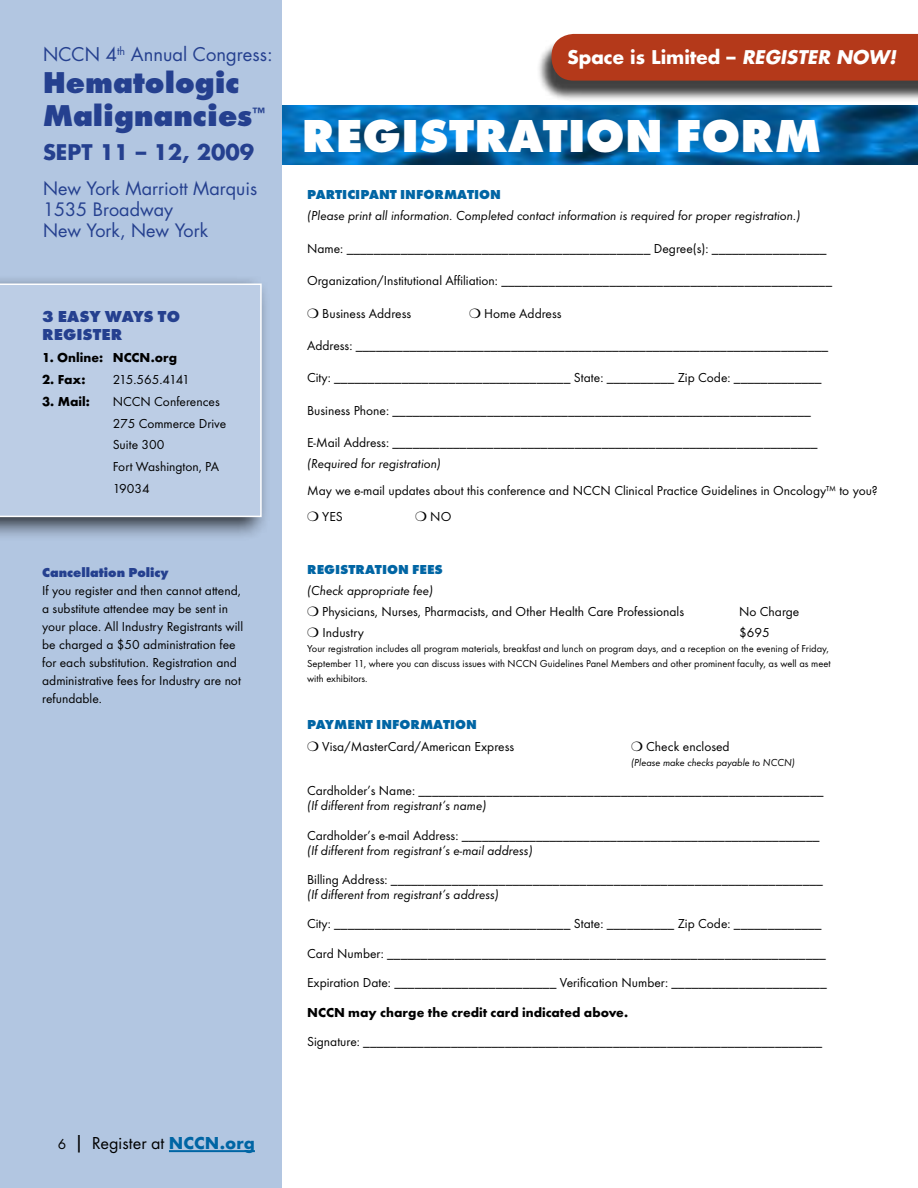
<style>
.page{position:relative;width:918px;height:1188px;background:#fff}
.page>*{position:absolute;margin:0;border:0;box-sizing:border-box;transform-origin:0 0}
.t1{font:800 48px "Futura T";color:#fff}
.t2{font:800 27.75px/32.7px "Futura";color:#25408f}
.t3{font:700 21px "Futura";color:#25408f}
.t4{font:700 18.3px "Futura";color:#fff}
.t5{font:18.3px "Futura";color:#25408f}
.t6{font:18px/21px "Futura";color:#25408f}
.t7{font:18px "Futura T";color:#000}
.t8{font:800 16.5px/18px "Futura T";color:#25408f}
.t9{font:13.5px/18px "Futura T";color:#000}
.t10{font:italic 13.5px "Futura T";color:#000}
.t11{font:700 13.5px "Futura T";color:#000}
.t12{font:800 13.5px "Futura T";color:#0065a4}
.t13{font:800 13.5px "Futura T";color:#25408f}
.t14{font:13.5px "Futura T";letter-spacing:-.08em;color:#000}
.t15{font:10.5px/15px "Futura T";color:#000}
.t16{font:italic 10.5px "Futura T";color:#000}
.s1{font-style:italic}
.s2{font-size:15px}
.s3{font-size:21px}
.s4{font-weight:700;color:#0065a4}
</style>
<div class="page">
<img style="left:282px;top:106px;width:636px;height:58px">
<div style="left:0;top:0;width:282px;height:1188px;background:#b2c6e1"></div>
<div style="left:536px;top:39px;width:382px;height:63px;background:#000;opacity:.75"></div>
<div style="left:552px;top:34px;width:366px;height:47px;background:#b4391a"></div>
<hr style="left:169px;top:1150px;width:86px;height:2px;background:#0065a4">
<div style="left:0;top:273px;width:269px;height:267px;background:#000;opacity:.75"></div>
<div style="left:0;top:284px;width:262px;height:233px;background:#bccde5"></div>
<h3 class="t5" style="left:43px;top:41px;width:231px">NCCN 4<sup>th</sup> Annual Congress:</h3>
<h3 class="t4" style="left:568px;top:44px;width:330px">Space is Limited – <span class="s1">REGISTER NOW!</span></h3>
<h2 class="t2" style="left:43px;top:67px;width:224px">Hematologic<br>Malignancies<sup>™</sup></h2>
<h3 class="t3" style="left:43px;top:137px;width:213px">SEPT 11 – 12, 2009</h3>
<h3 class="t6" style="left:43px;top:177px;width:216px">New York Marriott Marquis<br>1535 Broadway<br>New York, New York</h3>
<h1 class="t1" style="left:302px;top:107px;width:522px">REGISTRATIO N FO RM</h1>
<p class="t12" style="left:307px;top:187px;width:193px">PARTICIPANT INFORMATION</p>
<p class="t10" style="left:307px;top:208px;width:495px">(Please print all information. Completed contact information is required for proper registration.)</p>
<p class="t9" style="left:307px;top:239px;width:521px">Name: _____________________________________________ Degree(s): _________________</p>
<p class="t9" style="left:307px;top:272px;width:527px">Organization/Institutional Affiliation: _________________________________________________</p>
<p class="t9" style="left:322px;top:304px;width:90px">Business Address</p>
<p class="t9" style="left:484px;top:304px;width:79px">Home Address</p>
<p class="t9" style="left:307px;top:336px;width:523px">Address: ______________________________________________________________________</p>
<p class="t9" style="left:307px;top:369px;width:516px">City: ___________________________________ State: __________ Zip Code: _____________</p>
<p class="t9" style="left:307px;top:401px;width:505px">Business Phone: ______________________________________________________________</p>
<p class="t9" style="left:307px;top:434px;width:512px">E-Mail Address: _______________________________________________________________</p>
<p class="t10" style="left:307px;top:456px;width:135px">(Required for registration)</p>
<p class="t9" style="left:322px;top:477px;width:557px;line-height:26.4px;text-indent:-15px">May we e-mail updates about this conference and NCCN Clinical Practice Guidelines in Oncology™ to you?<br>YES</p>
<p class="t8" style="left:42px;top:307px;width:139px">3 EASY WAYS TO<br>REGIST</p>
<p class="t8" style="left:102px;top:325px;width:21px">ER</p>
<p class="t11" style="left:42px;top:349px;width:136px">1. Online: NCCN.org</p>
<p class="t11" style="left:42px;top:371px;width:45px">2. Fax:</p>
<p class="t14" style="left:113px;top:371px;width:79px">215.565.4141</p>
<p class="t11" style="left:42px;top:393px;width:49px">3. Mail:</p>
<p class="t9" style="left:113px;top:390px;width:115px;line-height:21.9px">NCCN Conferences<br>275 Commerce Drive<br>Suite 300<br>Fort Washington, PA<br>19034</p>
<p class="t9" style="left:430px;top:507px;width:23px">NO</p>
<p class="t13" style="left:42px;top:564px;width:128px">CANCELLATION POLICY</p>
<p class="t9" style="left:42px;top:581px;width:202px">If you register and then cannot attend, a substitute attendee may be sent in your place. All Industry Registrants will be charged a $50 administration fee for each substitution. Registration and administrative fees for Industry are not refundable.</p>
<h3 class="t7" style="left:58px;top:1133px;width:199px"><span class="s2">6</span> <span class="s3">|</span> Register at <span class="s4">NCCN.org</span></h3>
<p class="t12" style="left:307px;top:561px;width:27px">REGISTR</p>
<p class="t12" style="left:365px;top:561px;width:78px">ATION FEES</p>
<p class="t10" style="left:307px;top:582px;width:127px">(Check appropriate fee)</p>
<p class="t9" style="left:322px;top:602px;width:363px">Physicians, Nurses, Pharmacists, and Other Health Care Professionals</p>
<p class="t9" style="left:739px;top:602px;width:62px">No Charge</p>
<p class="t9" style="left:323px;top:623px;width:43px">Industry</p>
<p class="t9" style="left:739px;top:623px;width:32px">$695</p>
<p class="t15" style="left:307px;top:641px;width:525px">Your registration includes all program materials, breakfast and lunch on program days, and a reception on the evening of Friday,<br>September 11, where you can discuss issues with NCCN Guidelines Panel Members and other prominent faculty, as well as meet with exhibitors.</p>
<p class="t12" style="left:307px;top:717px;width:170px">PAYMENT INFORMATION</p>
<p class="t9" style="left:322px;top:737px;width:193px">Visa/MasterCard/American Express</p>
<p class="t9" style="left:646px;top:737px;width:85px">Check enclosed</p>
<p class="t16" style="left:631px;top:756px;width:165px">(Please make checks payable to NCCN)</p>
<p class="t9" style="left:307px;top:782px;width:518px">Cardholder’s Name: ____________________________________________________________</p>
<p class="t10" style="left:307px;top:798px;width:181px">(If different from registrant’s name)</p>
<p class="t9" style="left:307px;top:826px;width:514px">Cardholder’s e-mail Address: _____________________________________________________</p>
<p class="t10" style="left:307px;top:842px;width:227px">(If different from registrant’s e-mail address)</p>
<p class="t9" style="left:307px;top:870px;width:517px">Billing Address: ________________________________________________________________</p>
<p class="t10" style="left:307px;top:887px;width:193px">(If different from registrant’s address)</p>
<p class="t9" style="left:307px;top:909px;width:521px;line-height:29.4px">City: ___________________________________ State: __________ Zip Code: _____________<br>Card Number: _________________________________________________________________<br>Expiration Date: ________________________ Verification Number: _______________________</p>
<p class="t11" style="left:307px;top:1004px;width:323px">NCCN may charge the credit card indicated above.</p>
<p class="t9" style="left:307px;top:1033px;width:517px">Signature: ____________________________________________________________________</p>
</div>
